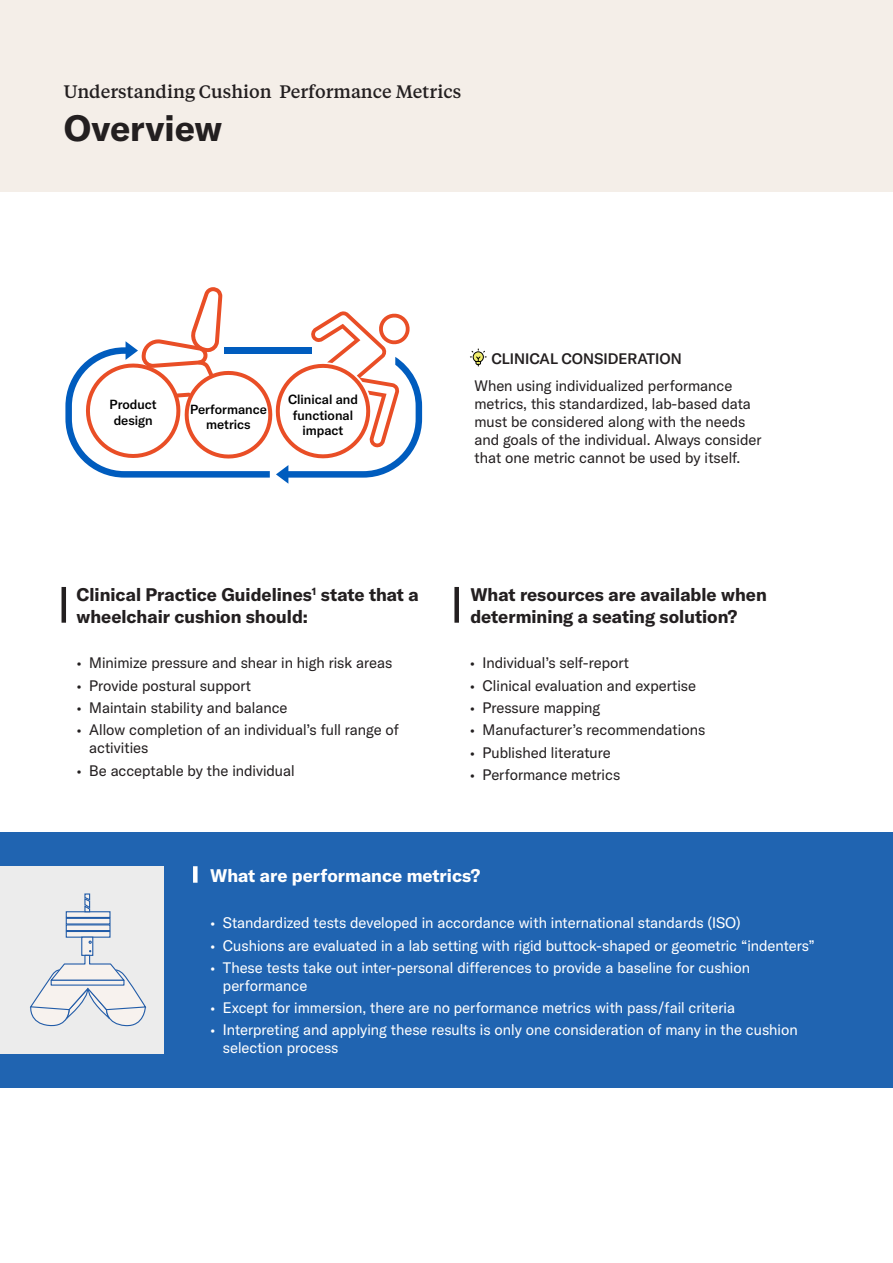
<style>
.page{position:relative;width:893px;height:1263px;background:#fff}
.page>*{position:absolute;margin:0;border:0;box-sizing:border-box;transform-origin:0 0}
.t1{font:700 36px "GT America";color:#231f20}
.Subtitle{font:700 18px/21.6px "GT America";color:#231f20}
.t2{font:500 18px "Tiempos Text";color:#231f20}
.Subtitle-2{font:700 18px "GT America";color:#fff}
.Text{font:15px/18px "GT America";color:#231f20}
.t3{font:15px/18px "GT America";color:#fff}
.Text-2{font:500 15px "GT America";color:#231f20}
.t4{font:500 13.05px/15.6px "GT America";color:#000;text-align:center}
</style>
<div class="page">
<div style="left:0;top:0;width:893px;height:191px;background:#f4eee8"></div>
<div style="left:0;top:832px;width:893px;height:255px;background:#2064b1"></div>
<div style="left:0;top:866px;width:163px;height:187px;background:#ececec"></div>
<div style="left:66px;top:912px;width:44px;height:5px;background:#f7f2ee"></div>
<div style="left:66px;top:911px;width:45px;height:7px;border:1px solid #225ca8"></div>
<div style="left:66px;top:918px;width:44px;height:6px;background:#f7f2ee"></div>
<div style="left:66px;top:918px;width:45px;height:6px;border:1px solid #225ca8"></div>
<div style="left:66px;top:925px;width:44px;height:5px;background:#f7f2ee"></div>
<div style="left:66px;top:924px;width:45px;height:7px;border:1px solid #225ca8"></div>
<div style="left:66px;top:931px;width:44px;height:6px;background:#f7f2ee"></div>
<div style="left:66px;top:931px;width:45px;height:7px;border:1px solid #225ca8"></div>
<div style="left:82px;top:937px;width:11px;height:18px;background:#f7f2ee"></div>
<div style="left:81px;top:936px;width:12px;height:20px;border:1px solid #225ca8"></div>
<svg style="left:83px;top:893px;width:8px;height:20px"></svg>
<svg style="left:89px;top:940px;width:3px;height:4px"></svg>
<svg style="left:30px;top:950px;width:116px;height:77px"></svg>
<hr style="left:62px;top:587px;width:4px;height:36px;background:#231f20">
<div style="left:454px;top:587px;width:5px;height:36px;background:#231f20"></div>
<div style="left:193px;top:866px;width:5px;height:17px;background:#fff"></div>
<svg style="left:65px;top:287px;width:357px;height:197px"></svg>
<svg style="left:470px;top:348px;width:17px;height:19px"></svg>
<p class="t2" style="left:64px;top:79px;width:399px">Understanding Cushion Performance Metrics</p>
<p class="t1" style="left:64px;top:106px;width:160px">Overview</p>
<p class="t4" style="left:110px;top:397px;width:49px">Product design</p>
<p class="t4" style="left:190px;top:401px;width:78px">Performance metrics</p>
<p class="t4" style="left:288px;top:392px;width:71px">Clinical and functional impact</p>
<p class="Text-2" style="left:491px;top:350px;width:192px">CLINICAL CONSIDERATION</p>
<p class="Text" style="left:474px;top:376px;width:288px">When using individualized performance metrics, this standardized, lab-based data must be considered along with the needs and goals of the individual. Always consider that one metric cannot be used by itself.</p>
<p class="Subtitle" style="left:77px;top:584px;width:344px">Clinical Practice Guidelines<sup>1</sup> state that a wheelchair cushion should:</p>
<p class="Subtitle" style="left:470px;top:584px;width:298px">What resources are available when determining a seating solution?</p>
<p class="Text" style="left:77px;top:654px;width:317px">• Minimize pressure and shear in high risk areas</p>
<p class="Text" style="left:77px;top:676px;width:176px">• Provide postural support</p>
<p class="Text" style="left:77px;top:699px;width:213px">• Maintain stability and balance</p>
<p class="Text" style="left:89px;top:721px;width:311px;text-indent:-13px">• Allow completion of an individual’s full range of activities</p>
<p class="Text" style="left:77px;top:761px;width:220px">• Be acceptable by the individual</p>
<p class="Text" style="left:470px;top:654px;width:161px">• Individual’s self-report</p>
<p class="Text" style="left:470px;top:676px;width:228px">• Clinical evaluation and expertise</p>
<p class="Text" style="left:470px;top:699px;width:132px">• Pressure mapping</p>
<p class="Text" style="left:470px;top:721px;width:237px">• Manufacturer’s recommendations</p>
<p class="Text" style="left:470px;top:743px;width:142px">• Published literature</p>
<p class="Text" style="left:470px;top:765px;width:152px">• Performance metrics</p>
<p class="Subtitle-2" style="left:210px;top:864px;width:272px">What are performance metrics?</p>
<p class="t3" style="left:210px;top:914px;width:532px">• Standardized tests developed in accordance with international standards (ISO)</p>
<p class="t3" style="left:210px;top:936px;width:606px">• Cushions are evaluated in a lab setting with rigid buttock-shaped or geometric “indenters”</p>
<p class="t3" style="left:223px;top:959px;width:529px;text-indent:-13px">• These tests take out inter-personal differences to provide a baseline for cushion performance</p>
<p class="t3" style="left:210px;top:999px;width:526px">• Except for immersion, there are no performance metrics with pass/fail criteria</p>
<p class="t3" style="left:223px;top:1021px;width:576px;text-indent:-13px">• Interpreting and applying these results is only one consideration of many in the cushion selection process</p>
</div>
